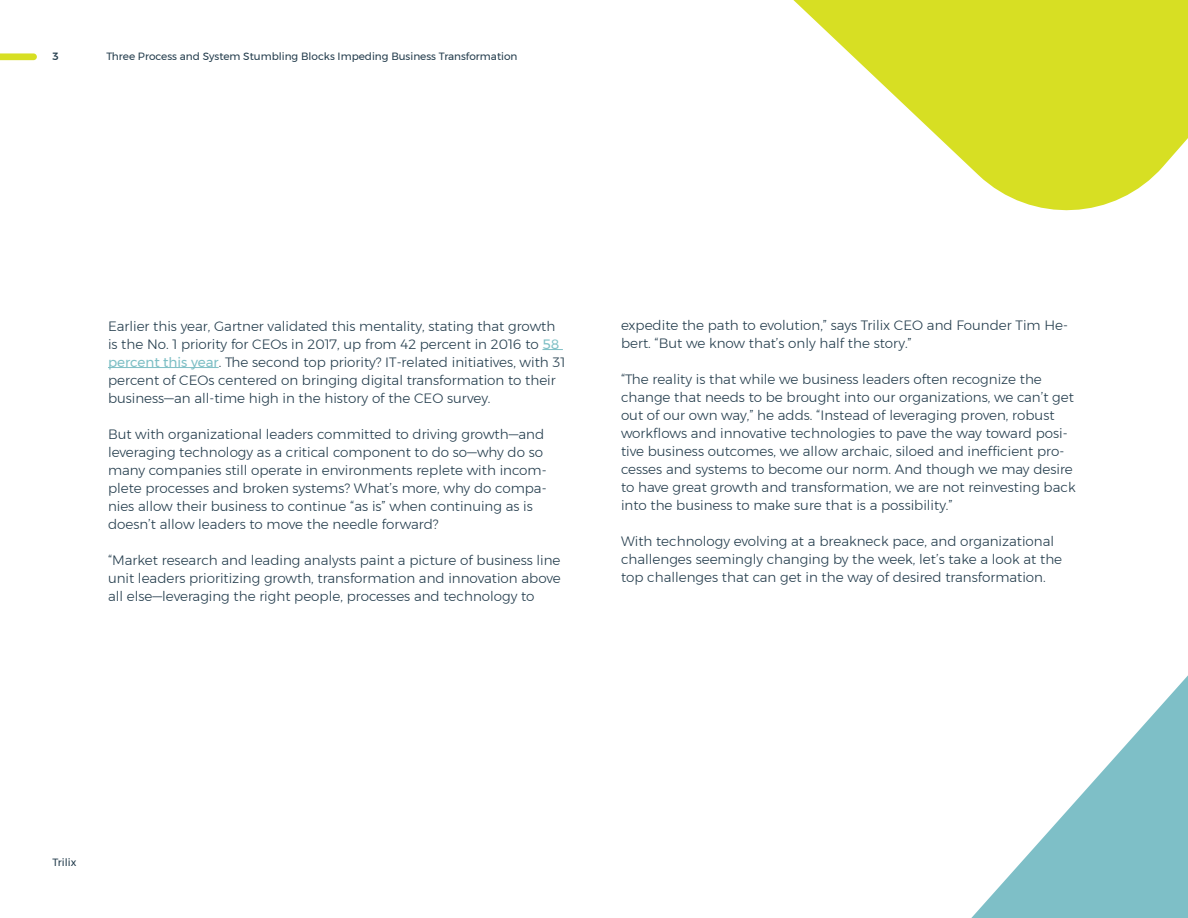
<style>
.page{position:relative;width:1188px;height:918px;background:#fff}
.page>*{position:absolute;margin:0;border:0;box-sizing:border-box;transform-origin:0 0}
.Paragraph{font:300 13.5px/18px "Montserrat";color:#243d4d}
.t1{font:10.5px "Montserrat";color:#243d4d}
.t2{font:500 10.5px "Montserrat";color:#243d4d}
.s1{font-weight:400;color:#7ebfc5}
</style>
<div class="page">
<svg style="left:0;top:53px;width:37px;height:7px"></svg>
<svg style="left:971px;top:675px;width:217px;height:243px"></svg>
<svg style="left:542px;top:349px;width:21px;height:1px"></svg>
<hr style="left:108px;top:367px;width:111px;height:1px;background:#7ebfc5">
<svg style="left:793px;top:0;width:395px;height:211px;fill:#d7df23"></svg>
<p class="t2" style="left:52px;top:48px;width:8px">3</p>
<p class="t1" style="left:107px;top:48px;width:413px">Three Process and System Stumbling Blocks Impeding Business Transformation</p>
<p class="Paragraph" style="left:108px;top:317px;width:459px">Earlier this year, Gartner validated this mentality, stating that growth is the No. 1 priority for CEOs in 2017, up from 42 percent in 2016 to <span class="s1">58 percent this year</span>. The second top priority? IT-related initiatives, with 31 percent of CEOs centered on bringing digital transformation to their business—an all-time high in the history of the CEO survey.</p>
<p class="Paragraph" style="left:108px;top:425px;width:440px">But with organizational leaders committed to driving growth—and leveraging technology as a critical component to do so—why do so many companies still operate in environments replete with incom&shy;plete processes and broken systems? What’s more, why do compa&shy;nies allow their business to continue “as is” when continuing as is doesn’t allow leaders to move the needle forward?</p>
<p class="Paragraph" style="left:108px;top:551px;width:454px;text-align:justify">“Market research and leading analysts paint a picture of business line unit leaders prioritizing growth, transformation and innovation above all else—leveraging the right people, processes and technology to</p>
<p class="Paragraph" style="left:621px;top:316px;width:448px">expedite the path to evolution,” says Trilix CEO and Founder Tim He&shy;bert. “But we know that’s only half the story.”</p>
<p class="Paragraph" style="left:621px;top:370px;width:456px">“The reality is that while we business leaders often recognize the change that needs to be brought into our organizations, we can’t get out of our own way,” he adds. “Instead of leveraging proven, robust workflows and innovative technologies to pave the way toward posi&shy;tive business outcomes, we allow archaic, siloed and inefficient pro&shy;cesses and systems to become our norm. And though we may desire to have great growth and transformation, we are not reinvesting back into the business to make sure that is a possibility.”</p>
<p class="Paragraph" style="left:621px;top:532px;width:443px">With technology evolving at a breakneck pace, and organizational challenges seemingly changing by the week, let’s take a look at the top challenges that can get in the way of desired transformation.</p>
<p class="t1" style="left:52px;top:854px;width:25px">Trilix</p>
</div>
